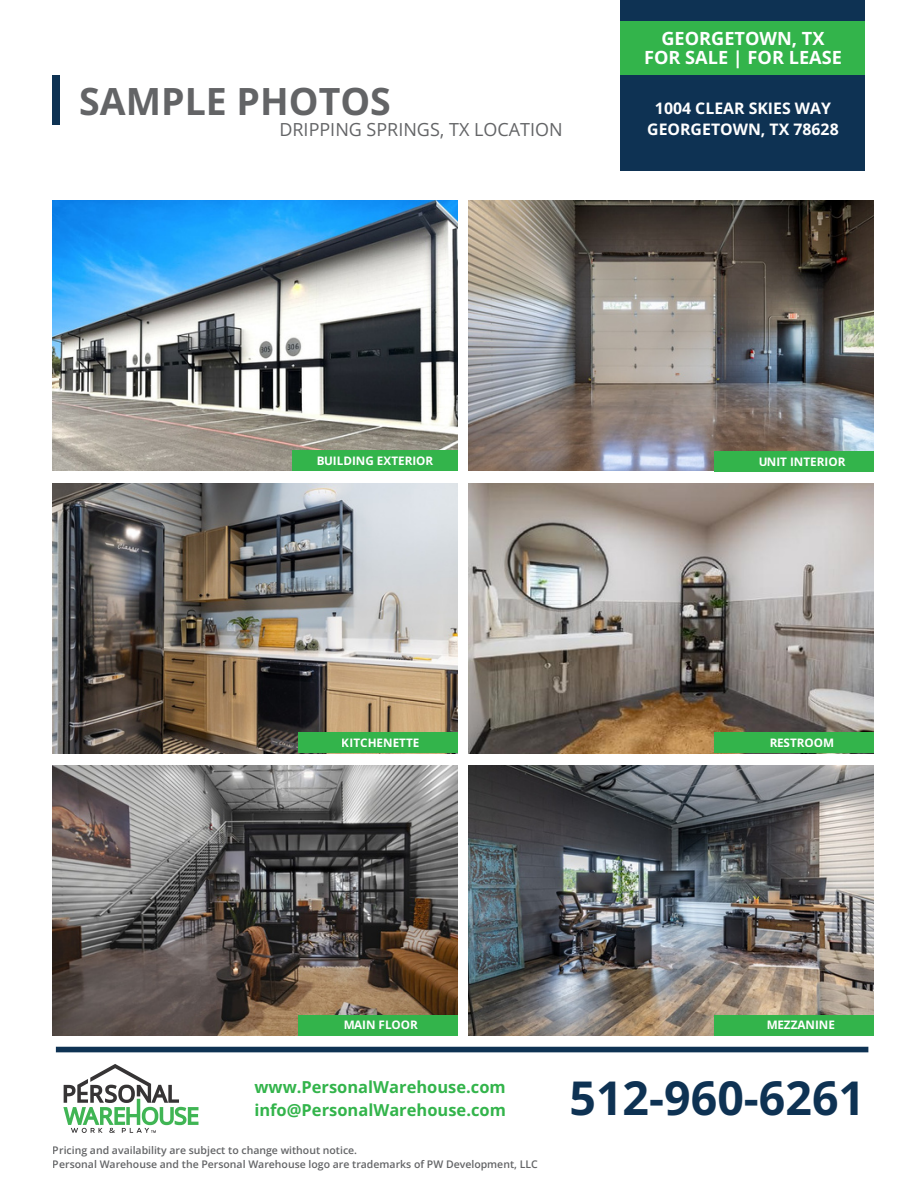
<style>
.page{position:relative;width:918px;height:1188px;background:#fff}
.page>*{position:absolute;margin:0;border:0;box-sizing:border-box;transform-origin:0 0}
.t1{font:700 46.5px "Open Sans";color:#0e3253}
.t2{font:700 37.5px "Open Sans";color:#636466}
.t3{font:700 18.15px/19.2px "Open Sans";color:#fff;text-align:center}
.t4{font:18px "Open Sans";color:#636466}
.t5{font:700 16.5px/22.5px "Open Sans";color:#33b44b}
.t6{font:700 15.9px/21.3px "Open Sans";color:#fff;text-align:center}
.t7{font:700 11.7px "Open Sans";color:#fff}
.t8{font:600 10.5px/14px "Open Sans";color:#636466}
</style>
<div class="page">
<div style="left:53px;top:75px;width:7px;height:50px;background:#0e3253"></div>
<div style="left:56px;top:1047px;width:812px;height:5px;background:#0e3253"></div>
<img style="left:53px;top:766px;width:405px;height:270px">
<img style="left:469px;top:766px;width:405px;height:270px">
<div style="left:621px;top:0;width:244px;height:170px;background:#0e3253"></div>
<div style="left:621px;top:22px;width:244px;height:53px;background:#33b44b"></div>
<img style="left:53px;top:200px;width:405px;height:270px">
<img style="left:469px;top:483px;width:405px;height:270px">
<img style="left:53px;top:483px;width:405px;height:270px">
<img style="left:469px;top:200px;width:405px;height:270px">
<svg style="left:63px;top:1064px;width:135px;height:69px"></svg>
<div style="left:292px;top:450px;width:166px;height:21px;background:#33b44b"></div>
<div style="left:714px;top:451px;width:160px;height:21px;background:#33b44b"></div>
<div style="left:298px;top:732px;width:160px;height:21px;background:#33b44b"></div>
<div style="left:714px;top:732px;width:160px;height:21px;background:#33b44b"></div>
<div style="left:298px;top:1015px;width:160px;height:21px;background:#33b44b"></div>
<div style="left:714px;top:1015px;width:160px;height:21px;background:#33b44b"></div>
<h3 class="t2" style="left:79px;top:74px;width:313px">SAMPLE PHOTOS</h3>
<h3 class="t4" style="left:280px;top:117px;width:285px">DRIPPING SPRINGS, TX LOCATION</h3>
<h2 class="t3" style="left:644px;top:28px;width:199px">GEORGETOWN, TX<br>FOR SALE | FOR LEASE</h2>
<h5 class="t6" style="left:647px;top:97px;width:193px">1004 CLEAR SKIES WAY<br>GEORGETOWN, TX 78628</h5>
<p class="t7" style="left:316px;top:453px;width:119px">BUILDING EXTERIOR</p>
<p class="t7" style="left:758px;top:453px;width:89px">UNIT INTERIOR</p>
<p class="t7" style="left:342px;top:734px;width:79px">KITCHENETTE</p>
<p class="t7" style="left:769px;top:734px;width:66px">RESTROOM</p>
<p class="t7" style="left:343px;top:1017px;width:76px">MAIN FLOOR</p>
<p class="t7" style="left:766px;top:1017px;width:70px">MEZZANINE</p>
<h4 class="t5" style="left:254px;top:1075px;width:253px">www.PersonalWarehouse.com info@PersonalWarehouse.com</h4>
<h1 class="t1" style="left:569px;top:1065px;width:297px">512-960-6261</h1>
<p class="t8" style="left:53px;top:1143px;width:487px">Pricing and availability are subject to change without notice.<br>Personal Warehouse and the Personal Warehouse logo are trademarks of PW Development, LLC</p>
</div>
